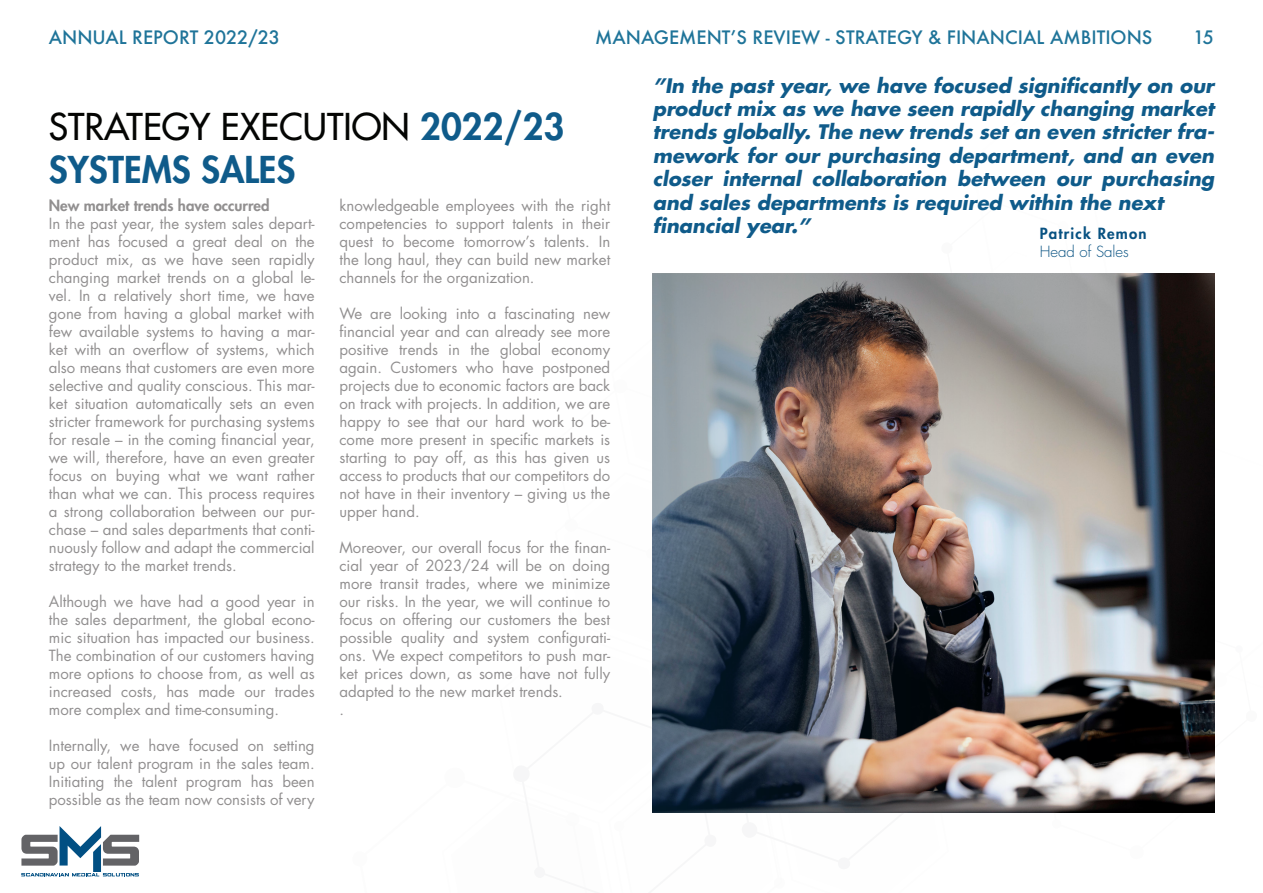
<style>
.page{position:relative;width:1263px;height:893px;background:#fff}
.page>*{position:absolute;margin:0;border:0;box-sizing:border-box;transform-origin:0 0}
.t1{font:500 36px "Futura Std";color:#040503}
.t2{font:800 36px "Futura Std";color:#0f5b8a}
.t3{font:italic 700 19.5px/23.4px "Futura Std";color:#0f5b8a}
.t4{font:500 18px "Futura";color:#1f7499}
.t5{font:15px/18px "Futura Std";color:#231f20;text-align:justify}
.t6{font:800 15px "Futura Std";color:#231f20}
.t7{font:800 15px/18px "Futura Std";letter-spacing:.08em;color:#085282}
.s1{font-weight:800;color:#0f5b8a}
.s2{font-weight:300}
</style>
<div class="page">
<svg style="left:21px;top:826px;width:118px;height:50px"></svg>
<img style="left:653px;top:274px;width:561px;height:539px">
<p class="t4" style="left:49px;top:25px;width:233px">ANNUAL REPORT 2022/23</p>
<p class="t4" style="left:595px;top:25px;width:559px">MANAGEMENT’S REVIEW - STRATEGY &amp; FINANCIAL AMBITIONS</p>
<p class="t4" style="left:1193px;top:25px;width:22px">15</p>
<p class="t1" style="left:49px;top:104px;width:517px">STRATEGY EXECUTION <span class="s1">2022/23</span></p>
<p class="t2" style="left:49px;top:147px;width:248px">SYSTEMS SALES</p>
<p class="t6" style="left:49px;top:196px;width:222px">New market trends have occurred</p>
<p class="t5" style="left:49px;top:214px;width:267px">In the past year, the system sales depart&shy;ment has focused a great deal on the product mix, as we have seen rapidly changing market trends on a global le&shy;vel. In a relatively short time, we have gone from having a global market with few available systems to having a mar&shy;ket with an overflow of systems, which also means that customers are even more selective and quality conscious. This mar&shy;ket situation automatically sets an even stricter framework for purchasing systems for resale – in the coming financial year, we will, therefore, have an even greater focus on buying what we want rather than what we can. This process requires a strong collaboration between our pur&shy;chase – and sales departments that conti&shy;nuously follow and adapt the commercial strategy to the market trends.</p>
<p class="t5" style="left:49px;top:592px;width:267px">Although we have had a good year in the sales department, the global econo&shy;mic situation has impacted our business.<br>The combination of our customers having more options to choose from, as well as increased costs, has made our trades more complex and time-consuming.</p>
<p class="t5" style="left:49px;top:736px;width:267px">Internally, we have focused on setting up our talent program in the sales team.<br>Initiating the talent program has been possible as the team now consists of very</p>
<p class="t5" style="left:339px;top:196px;width:272px">knowledgeable employees with the right competencies to support talents in their quest to become tomorrow’s talents. In the long haul, they can build new market channels for the organization.</p>
<p class="t5" style="left:339px;top:304px;width:272px">We are looking into a fascinating new financial year and can already see more positive trends in the global economy again. Customers who have postponed projects due to economic factors are back on track with projects. In addition, we are happy to see that our hard work to be&shy;come more present in specific markets is starting to pay off, as this has given us access to products that our competitors do not have in their inventory – giving us the upper hand.</p>
<p class="t5" style="left:339px;top:538px;width:272px;text-align:left">Moreover, our overall focus for the finan&shy;cial year of 2023/24 will be on doing more transit trades, where we minimize our risks. In the year, we will continue to focus on offering our customers the best possible quality and system configurati&shy;ons. We expect competitors to push mar&shy;ket prices down, as some have not fully adapted to the new market trends.<br>.</p>
<p class="t3" style="left:653px;top:74px;width:563px">”In the past year, we have focused significantly on our product mix as we have seen rapidly changing market trends globally. The new trends set an even stricter fra&shy;mework for our purchasing department, and an even closer internal collaboration between our purchasing and sales departments is required within the next financial year.”</p>
<p class="t7" style="left:1040px;top:224px;width:108px">Patrick Remon<br><span class="s2">Head of Sales</span></p>
</div>
